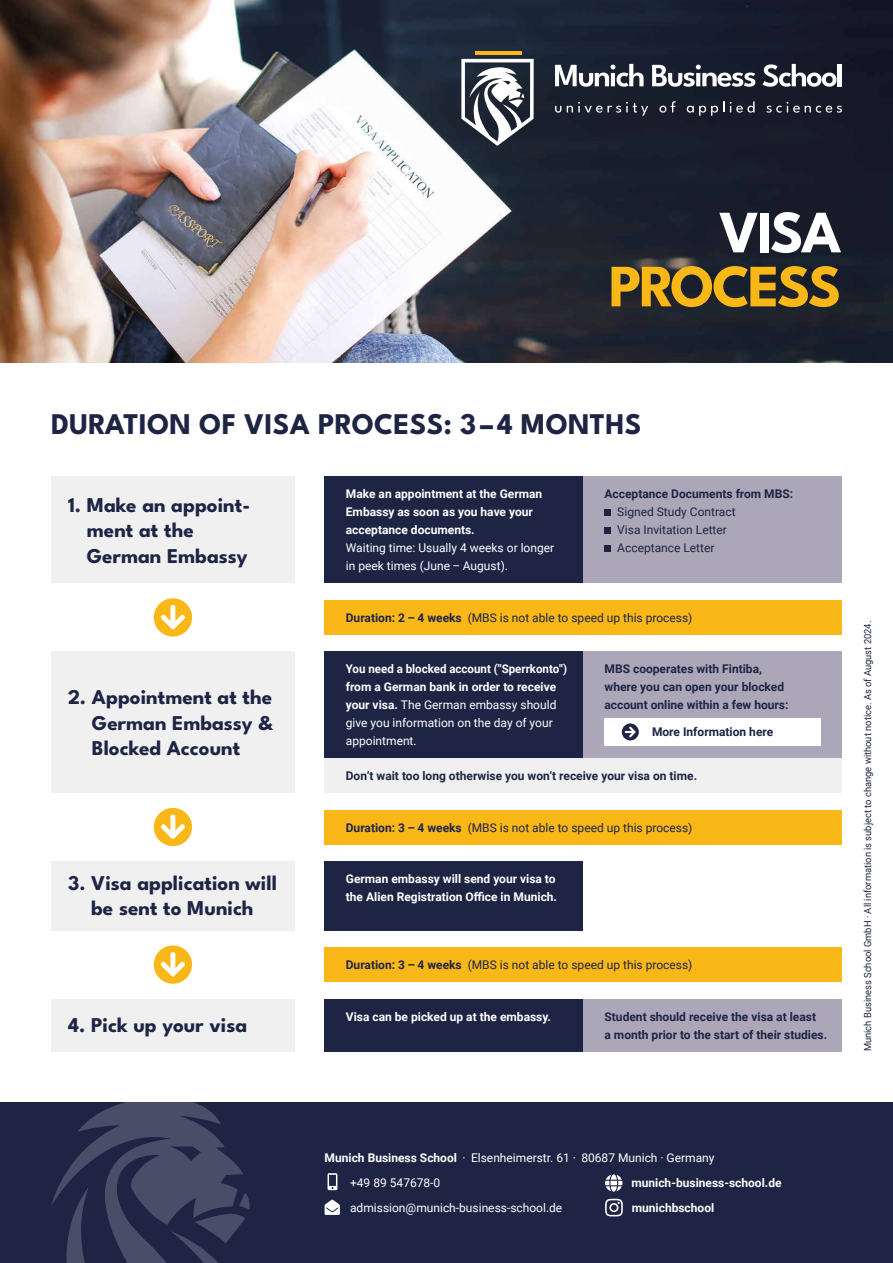
<style>
.page{position:relative;width:893px;height:1263px;background:#fff}
.page>*{position:absolute;margin:0;border:0;box-sizing:border-box;transform-origin:0 0}
.t1{font:700 60px "League Spartan";letter-spacing:-.045em;color:#fab718}
.t2{font:700 60px "League Spartan";color:#fff}
.t3{font:700 30px "League Spartan";letter-spacing:.005em;color:#1d2444}
.t4{font:700 21px/25.5px "League Spartan";color:#1d2444}
.t5{font:700 12px/18px "Roboto";color:#1d2444}
.t6{font:700 12px/18px "Roboto";color:#fff}
.t7{font:12px/18px "Roboto";color:#1d2444}
.t8{font:12px/18px "Roboto";color:#fff}
.t9{font:700 12px/18px "Roboto";color:#fff;scale:.96 1}
.t10{font:9.75px "Roboto";color:#1d2444;scale:.96 1}
.s1{font-weight:700}
.s2{font-weight:400}
</style>
<div class="page">
<img style="left:0;top:0;width:893px;height:362px">
<svg style="left:555px;top:106px;width:6px;height:7px"></svg>
<svg style="left:567px;top:102px;width:81px;height:14px"></svg>
<svg style="left:659px;top:101px;width:17px;height:12px"></svg>
<svg style="left:687px;top:101px;width:37px;height:15px"></svg>
<svg style="left:730px;top:101px;width:25px;height:12px"></svg>
<svg style="left:766px;top:102px;width:76px;height:11px"></svg>
<svg style="left:555px;top:64px;width:89px;height:23px"></svg>
<svg style="left:652px;top:65px;width:103px;height:22px"></svg>
<svg style="left:762px;top:64px;width:74px;height:23px"></svg>
<hr style="left:838px;top:64px;width:4px;height:22px;background:#fff">
<svg style="left:461px;top:59px;width:73px;height:87px"></svg>
<hr style="left:475px;top:51px;width:46px;height:4px;background:#fbb81b">
<div style="left:51px;top:477px;width:244px;height:106px;background:#f0f0f1"></div>
<div style="left:51px;top:652px;width:244px;height:141px;background:#f0f0f1"></div>
<div style="left:51px;top:861px;width:244px;height:69px;background:#f0f0f1"></div>
<div style="left:51px;top:999px;width:244px;height:52px;background:#f0f0f1"></div>
<div style="left:325px;top:477px;width:258px;height:106px;background:#1d2444"></div>
<div style="left:583px;top:477px;width:259px;height:106px;background:#aca7b8"></div>
<div style="left:325px;top:652px;width:258px;height:106px;background:#1d2444"></div>
<div style="left:583px;top:652px;width:259px;height:106px;background:#aca7b8"></div>
<div style="left:325px;top:861px;width:258px;height:69px;background:#1d2444"></div>
<div style="left:325px;top:999px;width:258px;height:52px;background:#1d2444"></div>
<div style="left:583px;top:999px;width:259px;height:52px;background:#aca7b8"></div>
<div style="left:325px;top:600px;width:517px;height:35px;background:#fab718"></div>
<div style="left:325px;top:810px;width:517px;height:34px;background:#fab718"></div>
<div style="left:325px;top:947px;width:517px;height:35px;background:#fab718"></div>
<div style="left:0;top:1102px;width:893px;height:161px;background:#1d2444"></div>
<svg style="left:51px;top:1102px;width:199px;height:161px"></svg>
<div style="left:604px;top:509px;width:7px;height:7px;background:#1d2444"></div>
<div style="left:604px;top:527px;width:7px;height:7px;background:#1d2444"></div>
<div style="left:604px;top:545px;width:7px;height:7px;background:#1d2444"></div>
<div style="left:325px;top:758px;width:517px;height:35px;background:#f0f0f1"></div>
<div style="left:604px;top:718px;width:217px;height:27px;background:#fff"></div>
<svg style="left:622px;top:723px;width:17px;height:17px"></svg>
<svg style="left:154px;top:598px;width:38px;height:39px"></svg>
<svg style="left:154px;top:808px;width:38px;height:38px"></svg>
<svg style="left:154px;top:945px;width:38px;height:39px"></svg>
<svg style="left:328px;top:1173px;width:9px;height:17px"></svg>
<svg style="left:605px;top:1174px;width:17px;height:18px"></svg>
<svg style="left:325px;top:1199px;width:15px;height:16px"></svg>
<svg style="left:605px;top:1199px;width:18px;height:17px"></svg>
<h1 class="t2" style="left:719px;top:185px;width:124px">VISA</h1>
<h1 class="t1" style="left:609px;top:239px;width:234px">PROCESS</h1>
<h2 class="t3" style="left:51px;top:400px;width:592px">DURATION OF VISA PROCESS: 3–4 MONTHS</h2>
<h3 class="t4" style="left:87px;top:490px;width:165px;text-indent:-19px">1. Make an appoint&shy;ment at the<br>German Embassy</h3>
<h3 class="t4" style="left:92px;top:683px;width:183px;text-align:justify;text-indent:-24px">2. Appointment at the German Embassy &amp; Blocked Account</h3>
<h3 class="t4" style="left:68px;top:868px;width:210px;text-align:center">3. Visa application will be sent to Munich</h3>
<h3 class="t4" style="left:68px;top:1011px;width:181px">4. Pick up your visa</h3>
<p class="t6" style="left:346px;top:485px;width:198px">Make an appointment at the German<br>Embassy as soon as you have your acceptance documents.</p>
<p class="t8" style="left:346px;top:539px;width:210px">Waiting time: Usually 4 weeks or longer in peek times (June – August).</p>
<p class="t5" style="left:604px;top:485px;width:190px">Acceptance Documents from MBS:</p>
<p class="t7" style="left:617px;top:503px;width:120px">Signed Study Contract<br>Visa Invitation Letter<br>Acceptance Letter</p>
<p class="t7" style="left:346px;top:608px;width:348px"><span class="s1">Duration: 2 – 4 weeks</span> (MBS is not able to speed up this process)</p>
<p class="t9" style="left:346px;top:660px;width:232px">You need a blocked account ("Sperrkonto") from a German bank in order to receive your visa. <span class="s2">The German embassy should give you information on the day of your appointment.</span></p>
<p class="t5" style="left:604px;top:660px;width:185px">MBS cooperates with Fintiba, where you can open your blocked account online within a few hours:</p>
<p class="t5" style="left:652px;top:723px;width:123px">More Information here</p>
<p class="t5" style="left:346px;top:766px;width:353px">Don‘t wait too long otherwise you won‘t receive your visa on time.</p>
<p class="t7" style="left:346px;top:818px;width:348px"><span class="s1">Duration: 3 – 4 weeks</span> (MBS is not able to speed up this process)</p>
<p class="t6" style="left:346px;top:869px;width:213px">German embassy will send your visa to the Alien Registration Office in Munich.</p>
<p class="t7" style="left:346px;top:955px;width:348px"><span class="s1">Duration: 3 – 4 weeks</span> (MBS is not able to speed up this process)</p>
<p class="t6" style="left:346px;top:1007px;width:207px">Visa can be picked up at the embassy.</p>
<p class="t5" style="left:604px;top:1007px;width:224px">Student should receive the visa at least<br>a month prior to the start of their studies.</p>
<p class="t10" style="left:861px;top:1051px;width:450px;rotate:-90deg">Munich Business School GmbH · All information is subject to change without notice. As of August 2024.</p>
<p class="t8" style="left:350px;top:1145px;width:366px;line-height:24.8px;text-indent:-26px"><span class="s1">Munich Business School</span> · Elsenheimerstr. 61 · 80687 Munich · Germany +49 89 547678-0</p>
<p class="t6" style="left:631px;top:1173px;width:152px">munich-business-school.de</p>
<p class="t8" style="left:350px;top:1198px;width:214px">admission@munich-business-school.de</p>
<p class="t6" style="left:632px;top:1198px;width:84px">munichbschool</p>
</div>
